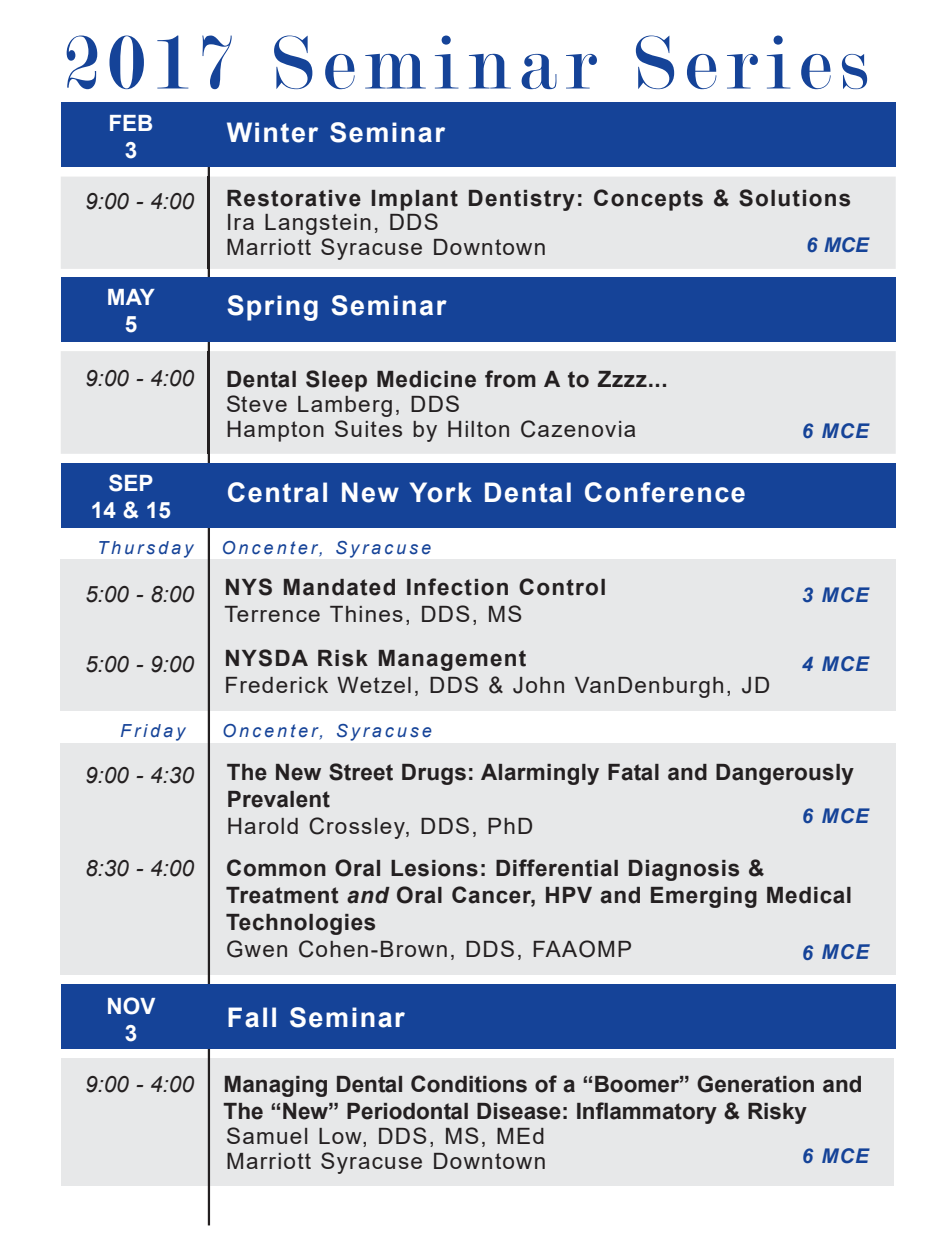
<style>
.page{position:relative;width:952px;height:1256px;background:#fff}
.page>*{position:absolute;margin:0;border:0;box-sizing:border-box;transform-origin:0 0}
.t1{font:81px "Modern";letter-spacing:.1em;color:#154398}
.t2{font:700 27px "Arial";letter-spacing:.055em;color:#fff}
.t3{font:22.5px/24.8px "Arial";letter-spacing:.055em;color:#231f20}
.t4{font:700 22.5px/27px "Arial";letter-spacing:.03em;color:#231f20}
.t5{font:700 22.5px/27px "Arial";color:#231f20}
.t6{font:700 22.5px "Arial";letter-spacing:.055em;color:#231f20}
.t7{font:italic 22.5px "Arial";color:#231f20}
.t8{font:700 22.5px/27px "Arial";letter-spacing:.01em;color:#231f20}
.t9{font:700 22.5px/27px "Arial";color:#fff;text-align:center}
.t10{font:italic 700 20.25px "Arial";letter-spacing:.055em;color:#154398}
.t11{font:italic 18px "Arial";letter-spacing:.165em;color:#154398}
.s1{font-style:italic}
</style>
<div class="page">
<div style="left:61px;top:743px;width:835px;height:231px;background:#e7e8e9"></div>
<div style="left:61px;top:1058px;width:832px;height:127px;background:#e7e8e9"></div>
<div style="left:61px;top:559px;width:835px;height:151px;background:#e7e8e9"></div>
<hr style="left:208px;top:105px;width:2px;height:1120px;background:#231f20">
<div style="left:61px;top:102px;width:834px;height:65px;background:#154398"></div>
<div style="left:61px;top:277px;width:834px;height:65px;background:#154398"></div>
<div style="left:61px;top:463px;width:834px;height:64px;background:#154398"></div>
<div style="left:61px;top:984px;width:834px;height:65px;background:#154398"></div>
<div style="left:61px;top:177px;width:835px;height:92px;background:#e7e8e9"></div>
<hr style="left:208px;top:177px;width:2px;height:92px;background:#231f20">
<div style="left:61px;top:351px;width:835px;height:103px;background:#e7e8e9"></div>
<hr style="left:208px;top:351px;width:2px;height:103px;background:#231f20">
<hr style="left:951px;top:839px;width:1px;height:63px;background:#000">
<h1 class="t1" style="left:63px;top:24px;width:806px">2017 Seminar Series</h1>
<p class="t9" style="left:108px;top:110px;width:46px">FEB<br>3</p>
<p class="t7" style="left:85px;top:188px;width:110px">9:00 - 4:00</p>
<p class="t9" style="left:107px;top:284px;width:49px">MAY<br>5</p>
<p class="t2" style="left:227px;top:117px;width:220px">Winter Seminar</p>
<p class="t6" style="left:226px;top:185px;width:627px">Restorative Implant Dentistry: Concepts &amp; Solutions</p>
<p class="t3" style="left:226px;top:210px;width:322px">Ira Langstein, DDS<br>Marriott Syracuse Downtown</p>
<p class="t10" style="left:806px;top:233px;width:64px">6 MCE</p>
<p class="t2" style="left:227px;top:291px;width:221px">Spring Seminar</p>
<p class="t7" style="left:85px;top:366px;width:110px">9:00 - 4:00</p>
<p class="t4" style="left:226px;top:366px;width:443px">Dental Sleep Medicine from A to Zzzz...</p>
<p class="t3" style="left:226px;top:392px;width:412px">Steve Lamberg, DDS<br>Hampton Suites by Hilton Cazenovia</p>
<p class="t9" style="left:91px;top:470px;width:82px">SEP<br>14 &amp; 15</p>
<p class="t2" style="left:227px;top:477px;width:520px">Central New York Dental Conference</p>
<p class="t11" style="left:97px;top:537px;width:98px">Thursday</p>
<p class="t11" style="left:222px;top:537px;width:211px">Oncenter, Syracuse</p>
<p class="t10" style="left:802px;top:419px;width:68px">6 MCE</p>
<p class="t6" style="left:224px;top:575px;width:383px">NYS Mandated Infection Control</p>
<p class="t3" style="left:224px;top:602px;width:299px">Terrence Thines, DDS, MS</p>
<p class="t7" style="left:85px;top:581px;width:110px">5:00 - 8:00</p>
<p class="t10" style="left:802px;top:583px;width:68px">3 MCE</p>
<p class="t7" style="left:85px;top:651px;width:110px">5:00 - 9:00</p>
<p class="t6" style="left:224px;top:645px;width:303px">NYSDA Risk Management</p>
<p class="t3" style="left:224px;top:672px;width:547px">Frederick Wetzel, DDS &amp; John VanDenburgh, JD</p>
<p class="t11" style="left:120px;top:720px;width:67px">Friday</p>
<p class="t11" style="left:222px;top:720px;width:211px">Oncenter, Syracuse</p>
<p class="t10" style="left:802px;top:652px;width:68px">4 MCE</p>
<p class="t7" style="left:85px;top:763px;width:110px">9:00 - 4:30</p>
<p class="t8" style="left:227px;top:759px;width:629px">The New Street Drugs: Alarmingly Fatal and Dangerously<br>Prevalent</p>
<p class="t3" style="left:227px;top:814px;width:308px">Harold Crossley, DDS, PhD</p>
<p class="t10" style="left:802px;top:805px;width:68px">6 MCE</p>
<p class="t7" style="left:85px;top:855px;width:110px">8:30 - 4:00</p>
<p class="t4" style="left:226px;top:854px;width:627px">Common Oral Lesions: Differential Diagnosis &amp;<br>Treatment <span class="s1">and</span> Oral Cancer, HPV and Emerging Medical<br>Technologies</p>
<p class="t3" style="left:226px;top:936px;width:407px">Gwen Cohen-Brown, DDS, FAAOMP</p>
<p class="t10" style="left:801px;top:941px;width:68px;rotate:-1deg">6 MCE</p>
<p class="t9" style="left:107px;top:992px;width:50px">NOV<br>3</p>
<p class="t2" style="left:227px;top:1003px;width:179px">Fall Seminar</p>
<p class="t7" style="left:85px;top:1071px;width:110px">9:00 - 4:00</p>
<p class="t5" style="left:224px;top:1071px;width:640px">Managing Dental Conditions of a “Boomer” Generation and<br>The “New” Periodontal Disease: Inflammatory &amp; Risky</p>
<p class="t3" style="left:226px;top:1123px;width:322px">Samuel Low, DDS, MS, MEd<br>Marriott Syracuse Downtown</p>
<p class="t10" style="left:802px;top:1144px;width:68px">6 MCE</p>
</div>
